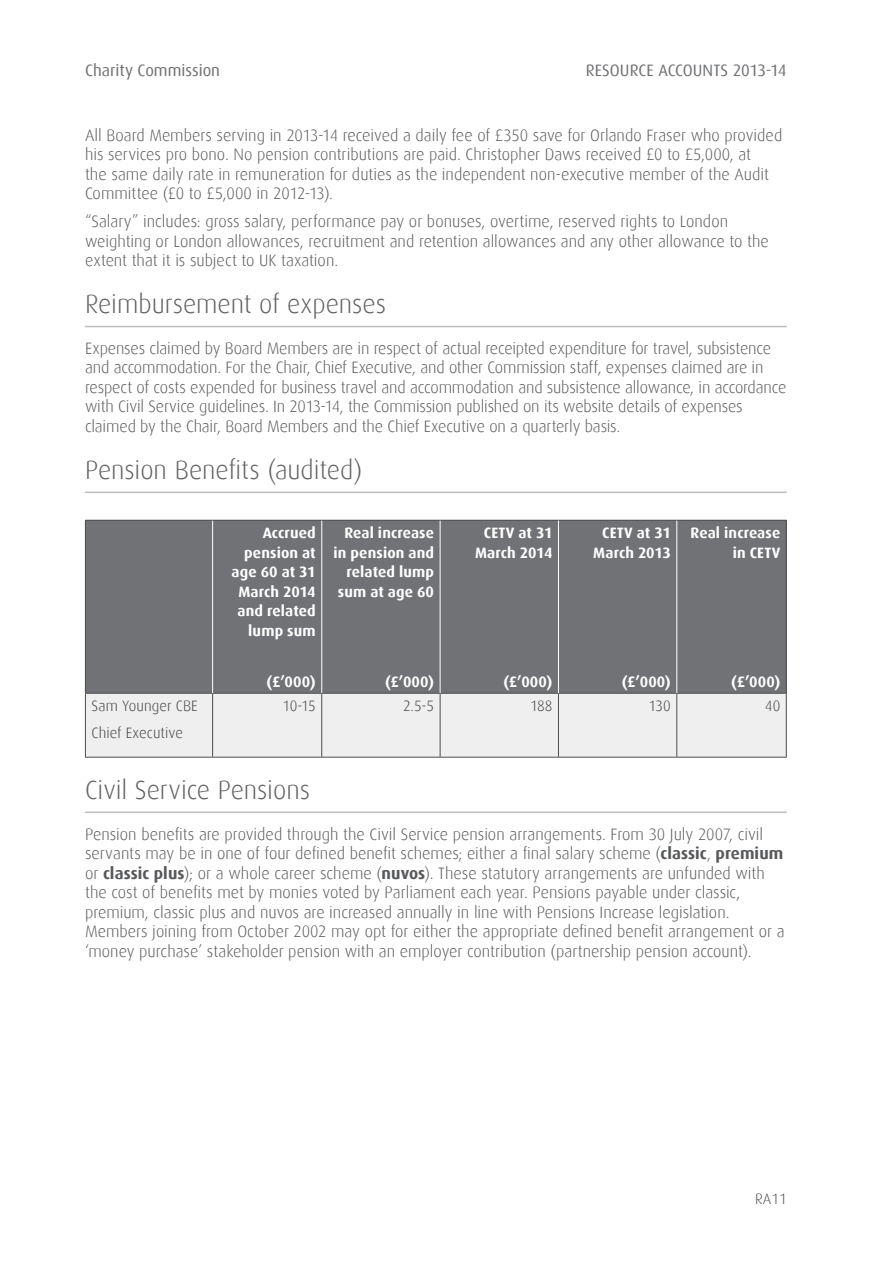
<style>
.page{position:relative;width:893px;height:1263px;background:#fff}
.page>*{position:absolute;margin:0;border:0;box-sizing:border-box;transform-origin:0 0}
.t1{font:300 26.25px "Dax";color:#606163}
.t2{font:300 16.5px/19.5px "Dax";letter-spacing:-.005em;color:#58595b}
.t3{font:16.5px "Dax";color:#717275}
.t4{font:700 15px/19.5px "Dax";letter-spacing:.01em;color:#fff;text-align:right}
.t5{font:300 15px/26.5px "Dax";letter-spacing:.005em;color:#414042}
.t6{font:300 15px "Dax";color:#4d4d4f}
.s1{font-weight:700}
</style>
<div class="page">
<hr style="left:85px;top:326px;width:702px;height:1px;background:#bcbec0">
<hr style="left:85px;top:492px;width:702px;height:1px;background:#bcbec0">
<hr style="left:85px;top:811px;width:702px;height:2px;background:#bcbec0">
<div style="left:85px;top:520px;width:128px;height:173px;background:#717275"></div>
<div style="left:213px;top:520px;width:109px;height:173px;background:#717275"></div>
<div style="left:322px;top:520px;width:118px;height:173px;background:#717275"></div>
<div style="left:440px;top:520px;width:118px;height:173px;background:#717275"></div>
<div style="left:558px;top:520px;width:119px;height:173px;background:#717275"></div>
<div style="left:677px;top:520px;width:109px;height:173px;background:#717275"></div>
<div style="left:85px;top:693px;width:128px;height:64px;background:#efeff0"></div>
<div style="left:213px;top:693px;width:109px;height:64px;background:#efeff0"></div>
<div style="left:322px;top:693px;width:118px;height:64px;background:#efeff0"></div>
<div style="left:440px;top:693px;width:118px;height:64px;background:#efeff0"></div>
<div style="left:558px;top:693px;width:119px;height:64px;background:#efeff0"></div>
<div style="left:677px;top:693px;width:109px;height:64px;background:#efeff0"></div>
<hr style="left:85px;top:520px;width:128px;height:1px;background:#4d4d4f">
<hr style="left:85px;top:521px;width:1px;height:172px;background:#4d4d4f">
<hr style="left:213px;top:520px;width:109px;height:1px;background:#4d4d4f">
<hr style="left:322px;top:520px;width:118px;height:1px;background:#4d4d4f">
<hr style="left:440px;top:520px;width:118px;height:1px;background:#4d4d4f">
<hr style="left:558px;top:520px;width:119px;height:1px;background:#4d4d4f">
<hr style="left:677px;top:520px;width:110px;height:1px;background:#4d4d4f">
<hr style="left:786px;top:521px;width:1px;height:172px;background:#4d4d4f">
<hr style="left:85px;top:693px;width:128px;height:1px;background:#4d4d4f">
<hr style="left:85px;top:694px;width:1px;height:63px;background:#4d4d4f">
<hr style="left:213px;top:693px;width:109px;height:1px;background:#4d4d4f">
<hr style="left:212px;top:694px;width:1px;height:63px;background:#4d4d4f">
<hr style="left:322px;top:693px;width:118px;height:1px;background:#4d4d4f">
<hr style="left:321px;top:694px;width:1px;height:63px;background:#4d4d4f">
<hr style="left:440px;top:693px;width:118px;height:1px;background:#4d4d4f">
<hr style="left:440px;top:694px;width:1px;height:63px;background:#4d4d4f">
<hr style="left:558px;top:693px;width:119px;height:1px;background:#4d4d4f">
<hr style="left:558px;top:694px;width:1px;height:63px;background:#4d4d4f">
<hr style="left:677px;top:693px;width:110px;height:1px;background:#4d4d4f">
<hr style="left:676px;top:694px;width:1px;height:63px;background:#4d4d4f">
<hr style="left:786px;top:694px;width:1px;height:63px;background:#4d4d4f">
<hr style="left:85px;top:757px;width:128px;height:1px;background:#4d4d4f">
<hr style="left:213px;top:757px;width:109px;height:1px;background:#4d4d4f">
<hr style="left:322px;top:757px;width:118px;height:1px;background:#4d4d4f">
<hr style="left:440px;top:757px;width:118px;height:1px;background:#4d4d4f">
<hr style="left:558px;top:757px;width:119px;height:1px;background:#4d4d4f">
<hr style="left:677px;top:757px;width:110px;height:1px;background:#4d4d4f">
<hr style="left:676px;top:521px;width:1px;height:172px;background:#fff">
<hr style="left:212px;top:521px;width:1px;height:172px;background:#fff">
<hr style="left:321px;top:521px;width:1px;height:172px;background:#fff">
<hr style="left:440px;top:521px;width:1px;height:172px;background:#fff">
<hr style="left:558px;top:521px;width:1px;height:172px;background:#fff">
<p class="t3" style="left:85px;top:61px;width:137px">CHARITY COMMISSION</p>
<p class="t3" style="left:586px;top:61px;width:202px">RESOURC E ACC OUNTS 2013-14</p>
<p class="t2" style="left:85px;top:125px;width:699px">All Board Members serving in 2013-14 received a daily fee of £350 save for Orlando Fraser who provided his services pro bono. No pension contributions are paid. Christopher Daws received £0 to £5,000, at<br>the same daily rate in remuneration for duties as the independent non-executive member of the Audit Committee (£0 to £5,000 in 2012-13).</p>
<p class="t2" style="left:85px;top:212px;width:685px">“Salary” includes: gross salary, performance pay or bonuses, overtime, reserved rights to London weighting or London allowances, recruitment and retention allowances and any other allowance to the extent that it is subject to UK taxation.</p>
<p class="t1" style="left:85px;top:290px;width:303px">Reimbursement of expenses</p>
<p class="t2" style="left:85px;top:339px;width:703px">Expenses claimed by Board Members are in respect of actual receipted expenditure for travel, subsistence and accommodation. For the Chair, Chief Executive, and other Commission staff, expenses claimed are in respect of costs expended for business travel and accommodation and subsistence allowance, in accordance with Civil Service guidelines. In 2013-14, the Commission published on its website details of expenses claimed by the Chair, Board Members and the Chief Executive on a quarterly basis.</p>
<p class="t1" style="left:85px;top:455px;width:279px">Pension Benefits (audited)</p>
<p class="t4" style="left:232px;top:523px;width:86px">Accrued pension at age 60 at 31<br>March 2014 and related lump sum</p>
<p class="t4" style="left:267px;top:672px;width:51px">(£’000)</p>
<p class="t4" style="left:334px;top:523px;width:102px">Real increase in pension and related lump sum at age 60</p>
<p class="t4" style="left:385px;top:672px;width:51px">(£’000)</p>
<p class="t4" style="left:475px;top:523px;width:79px;text-align:center">CETV at 31<br>March 2014</p>
<p class="t4" style="left:593px;top:523px;width:79px;text-align:center">CETV at 31<br>March 2013</p>
<p class="t4" style="left:691px;top:523px;width:91px">Real increase in CETV</p>
<p class="t4" style="left:503px;top:672px;width:51px">(£’000)</p>
<p class="t4" style="left:622px;top:672px;width:51px">(£’000)</p>
<p class="t4" style="left:731px;top:672px;width:51px">(£’000)</p>
<p class="t5" style="left:91px;top:693px;width:108px">Sam Younger CBE<br>Chief Executive</p>
<p class="t5" style="left:283px;top:693px;width:35px">10-15</p>
<p class="t5" style="left:403px;top:693px;width:33px">2.5-5</p>
<p class="t5" style="left:530px;top:693px;width:24px">188</p>
<p class="t5" style="left:649px;top:693px;width:24px">130</p>
<p class="t5" style="left:765px;top:693px;width:17px">40</p>
<p class="t1" style="left:85px;top:775px;width:226px">Civil Service Pensions</p>
<p class="t2" style="left:85px;top:824px;width:701px">Pension benefits are provided through the Civil Service pension arrangements. From 30 July 2007, civil servants may be in one of four defined benefit schemes; either a final salary scheme (<span class="s1">classic</span>, <span class="s1">premium </span>or <span class="s1">classic plus</span>); or a whole career scheme (<span class="s1">nuvos</span>). These statutory arrangements are unfunded with the cost of benefits met by monies voted by Parliament each year. Pensions payable under classic, premium, classic plus and nuvos are increased annually in line with Pensions Increase legislation.<br>Members joining from October 2002 may opt for either the appropriate defined benefit arrangement or a ‘money purchase’ stakeholder pension with an employer contribution (partnership pension account).</p>
<p class="t6" style="left:755px;top:1190px;width:33px">RA11</p>
</div>
